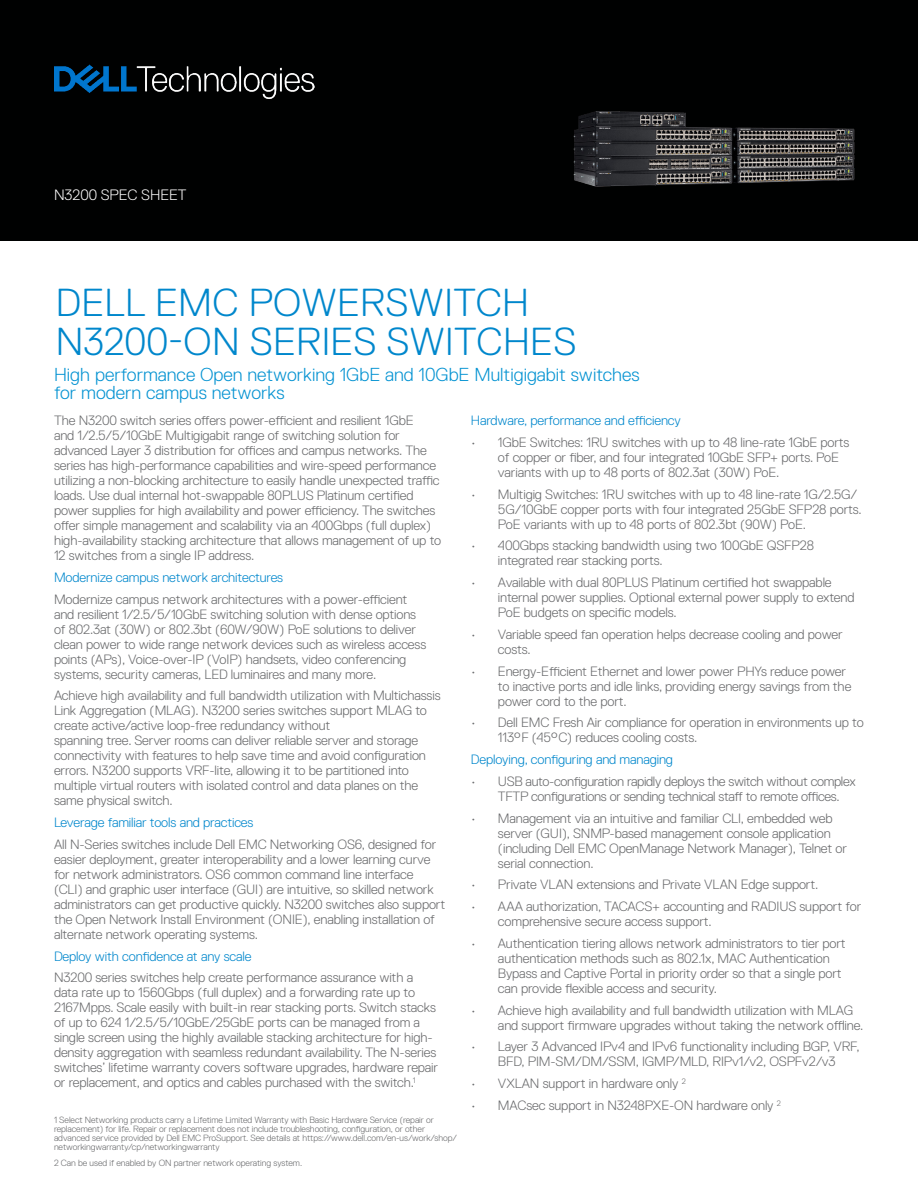
<style>
.page{position:relative;width:918px;height:1188px;background:#fff}
.page>*{position:absolute;margin:0;border:0;box-sizing:border-box;transform-origin:0 0}
.t1{font:300 39px/39px "Replica Pro";letter-spacing:.01em;color:#0087cc}
.t2{font:300 18.75px/18px "Replica Pro";color:#0593d2}
.t3{font:300 15px "Replica Pro";color:#fff}
.t4{font:300 13.5px/15px "Replica Pro";letter-spacing:-.01em;color:#696a6c}
.t5{font:300 13.5px "Replica Pro";letter-spacing:-.01em;color:#0087cc}
.t6{font:300 9px/9px "Replica Pro";letter-spacing:-.005em;color:#696a6c}
</style>
<div class="page">
<div style="left:0;top:0;width:918px;height:240px;background:#000101"></div>
<img style="left:573px;top:111px;width:282px;height:76px">
<img style="left:54px;top:65px;width:260px;height:34px">
<p class="t3" style="left:54px;top:186px;width:134px">N3200 SPEC SHEET</p>
<h1 class="t1" style="left:56px;top:283px;width:522px">DELL EMC POWERSWITCH<br>N3200-ON SERIES SWITCHES</h1>
<h2 class="t2" style="left:54px;top:366px;width:587px">High performance Open networking 1GbE and 10GbE Multigigabit switches for modern campus networks</h2>
<p class="t4" style="left:54px;top:413px;width:389px">The N3200 switch series offers power-efficient and resilient 1GbE<br>and 1/2.5/5/10GbE Multigigabit range of switching solution for advanced Layer 3 distribution for offices and campus networks. The series has high-performance capabilities and wire-speed performance utilizing a non-blocking architecture to easily handle unexpected traffic loads. Use dual internal hot-swappable 80PLUS Platinum certified power supplies for high availability and power efficiency. The switches offer simple management and scalability via an 400Gbps (full duplex) high-availability stacking architecture that allows management of up to 12 switches from a single IP address.</p>
<p class="t5" style="left:54px;top:570px;width:231px">Modernize campus network architectures</p>
<p class="t4" style="left:54px;top:592px;width:374px">Modernize campus network architectures with a power-efficient and resilient 1/2.5/5/10GbE switching solution with dense options of 802.3at (30W) or 802.3bt (60W/90W) PoE solutions to deliver clean power to wide range network devices such as wireless access points (APs), Voice-over-IP (VoIP) handsets, video conferencing systems, security cameras, LED luminaires and many more.</p>
<p class="t4" style="left:54px;top:688px;width:388px">Achieve high availability and full bandwidth utilization with Multichassis Link Aggregation (MLAG). N3200 series switches support MLAG to create active/active loop-free redundancy without<br>spanning tree. Server rooms can deliver reliable server and storage connectivity with features to help save time and avoid configuration errors. N3200 supports VRF-lite, allowing it to be partitioned into multiple virtual routers with isolated control and data planes on the same physical switch.</p>
<p class="t5" style="left:54px;top:815px;width:201px">Leverage familiar tools and practices</p>
<p class="t4" style="left:54px;top:837px;width:393px">All N-Series switches include Dell EMC Networking OS6, designed for easier deployment, greater interoperability and a lower learning curve for network administrators. OS6 common command line interface (CLI) and graphic user interface (GUI) are intuitive, so skilled network administrators can get productive quickly. N3200 switches also support the Open Network Install Environment (ONIE), enabling installation of alternate network operating systems.</p>
<p class="t5" style="left:54px;top:949px;width:199px">Deploy with confidence at any scale</p>
<p class="t4" style="left:54px;top:970px;width:386px">N3200 series switches help create performance assurance with a data rate up to 1560Gbps (full duplex) and a forwarding rate up to 2167Mpps. Scale easily with built-in rear stacking ports. Switch stacks of up to 624 1/2.5/5/10GbE/25GbE ports can be managed from a single screen using the highly available stacking architecture for high&shy;density aggregation with seamless redundant availability. The N-series switches’ lifetime warranty covers software upgrades, hardware repair or replacement, and optics and cables purchased with the switch.<sup>1</sup></p>
<p class="t6" style="left:54px;top:1115px;width:405px">1 Select Networking products carry a Lifetime Limited Warranty with Basic Hardware Service (repair or replacement) for life. Repair or replacement does not include troubleshooting, configuration, or other advanced service provided by Dell EMC ProSupport. See details at https://www.dell.com/en-us/work/shop/ networkingwarranty/cp/networkingwarranty</p>
<p class="t6" style="left:54px;top:1158px;width:250px">2 Can be used if enabled by ON partner network operating system.</p>
<p class="t5" style="left:471px;top:413px;width:211px">Hardware, performance and efficiency</p>
<p class="t4" style="left:498px;top:435px;width:353px;text-indent:-27px">• 1GbE Switches: 1RU switches with up to 48 line-rate 1GbE ports of copper or fiber, and four integrated 10GbE SFP+ ports. PoE variants with up to 48 ports of 802.3at (30W) PoE.</p>
<p class="t4" style="left:498px;top:487px;width:365px;text-indent:-27px">• Multigig Switches: 1RU switches with up to 48 line-rate 1G/2.5G/<br>5G/10GbE copper ports with four integrated 25GbE SFP28 ports.<br>PoE variants with up to 48 ports of 802.3bt (90W) PoE.</p>
<p class="t4" style="left:498px;top:538px;width:318px;text-indent:-27px">• 400Gbps stacking bandwidth using two 100GbE QSFP28 integrated rear stacking ports.</p>
<p class="t4" style="left:498px;top:575px;width:358px;text-indent:-27px">• Available with dual 80PLUS Platinum certified hot swappable internal power supplies. Optional external power supply to extend<br>PoE budgets on specific models.</p>
<p class="t4" style="left:498px;top:627px;width:346px;text-indent:-27px">• Variable speed fan operation helps decrease cooling and power costs.</p>
<p class="t4" style="left:498px;top:664px;width:355px;text-indent:-27px">• Energy-Efficient Ethernet and lower power PHYs reduce power to inactive ports and idle links, providing energy savings from the power cord to the port.</p>
<p class="t4" style="left:498px;top:715px;width:367px;text-indent:-27px">• Dell EMC Fresh Air compliance for operation in environments up to<br>113°F (45°C) reduces cooling costs.</p>
<p class="t5" style="left:471px;top:752px;width:204px">Deploying, configuring and managing</p>
<p class="t4" style="left:498px;top:774px;width:359px;text-indent:-27px">• USB auto-configuration rapidly deploys the switch without complex<br>TFTP configurations or sending technical staff to remote offices.</p>
<p class="t4" style="left:498px;top:811px;width:350px;text-indent:-27px">• Management via an intuitive and familiar CLI, embedded web server (GUI), SNMP-based management console application (including Dell EMC OpenManage Network Manager), Telnet or serial connection.</p>
<p class="t4" style="left:471px;top:877px;width:349px">• Private VLAN extensions and Private VLAN Edge support.</p>
<p class="t4" style="left:498px;top:899px;width:365px;text-indent:-27px">• AAA authorization, TACACS+ accounting and RADIUS support for comprehensive secure access support.</p>
<p class="t4" style="left:498px;top:936px;width:349px;text-indent:-27px">• Authentication tiering allows network administrators to tier port authentication methods such as 802.1x, MAC Authentication Bypass and Captive Portal in priority order so that a single port can provide flexible access and security.</p>
<p class="t4" style="left:498px;top:1003px;width:367px;text-indent:-27px">• Achieve high availability and full bandwidth utilization with MLAG and support firmware upgrades without taking the network offline.</p>
<p class="t4" style="left:471px;top:1039px;width:390px;text-align:center">• Layer 3 Advanced IPv4 and IPv6 functionality including BGP, VRF,<br>BFD, PIM-SM/DM/SSM, IGMP/MLD, RIPv1/v2, OSPFv2/v3</p>
<p class="t4" style="left:471px;top:1076px;width:216px">• VXLAN support in hardware only <sup>2</sup></p>
<p class="t4" style="left:471px;top:1098px;width:312px">• MACsec support in N3248PXE-ON hardware only <sup>2</sup></p>
</div>
